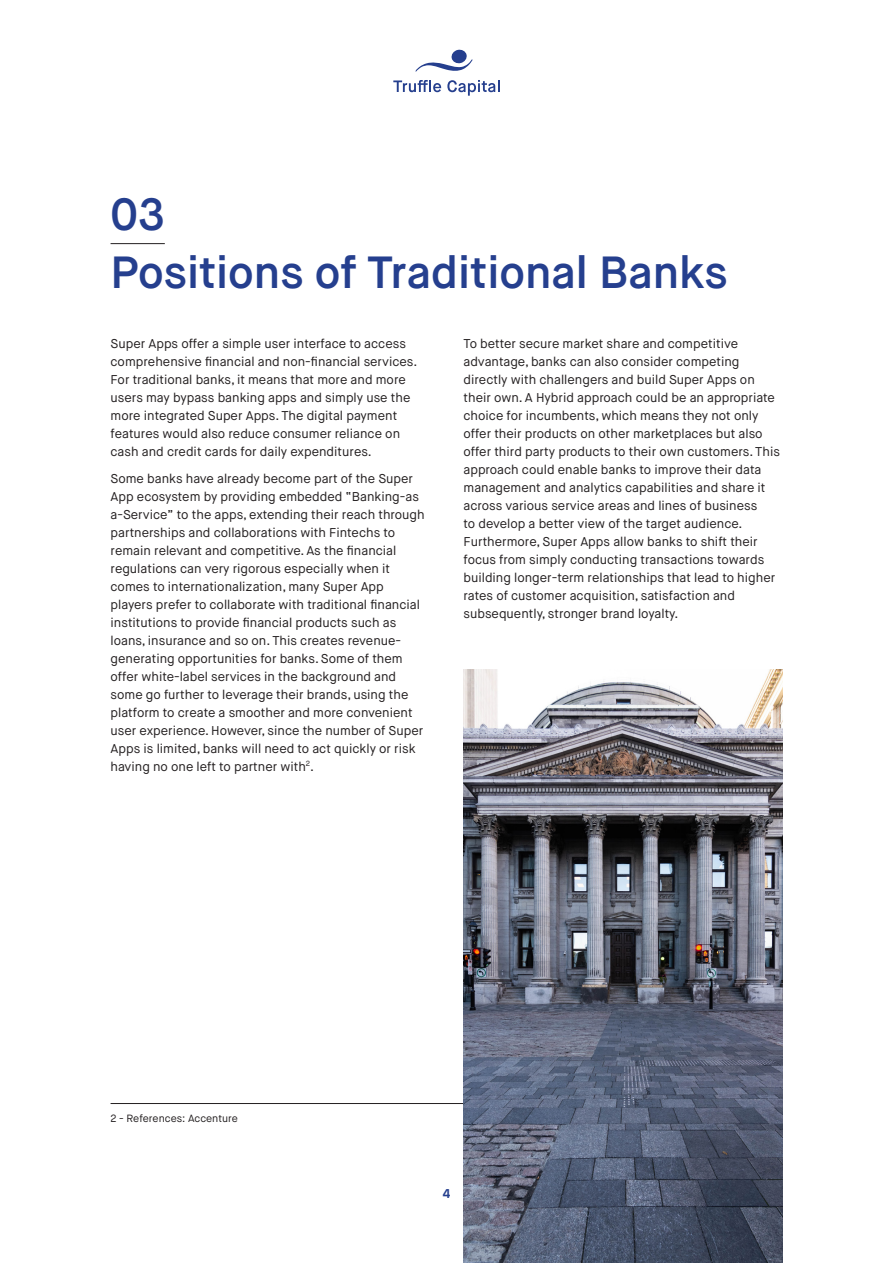
<style>
.page{position:relative;width:893px;height:1263px;background:#fff}
.page>*{position:absolute;margin:0;border:0;box-sizing:border-box;transform-origin:0 0}
.t1{font:600 45px "Maison Neue";color:#253f8e}
.t2{font:12.75px/18px "Maison Neue";color:#231f20}
.t3{font:700 12.75px "Maison Neue";color:#253f8e}
.t4{font:10.5px "Maison Neue";color:#231f20}
</style>
<div class="page">
<svg style="left:447px;top:80px;width:53px;height:16px"></svg>
<svg style="left:415px;top:49px;width:58px;height:23px"></svg>
<svg style="left:393px;top:80px;width:48px;height:12px"></svg>
<hr style="left:111px;top:1103px;width:671px;height:1px;background:#231f20">
<hr style="left:111px;top:243px;width:54px;height:1px;background:#231f20">
<img style="left:463px;top:670px;width:319px;height:593px">
<p class="t1" style="left:111px;top:186px;width:56px">03</p>
<p class="t1" style="left:111px;top:243px;width:619px">Positions of Traditional Banks</p>
<p class="t2" style="left:111px;top:335px;width:308px">Super Apps offer a simple user interface to access comprehensive financial and non-financial services.<br>For traditional banks, it means that more and more users may bypass banking apps and simply use the more integrated Super Apps. The digital payment features would also reduce consumer reliance on cash and credit cards for daily expenditures.</p>
<p class="t2" style="left:111px;top:469px;width:316px">Some banks have already become part of the Super App ecosystem by providing embedded “Banking-as a-Service” to the apps, extending their reach through partnerships and collaborations with Fintechs to remain relevant and competitive. As the financial regulations can very rigorous especially when it comes to internationalization, many Super App players prefer to collaborate with traditional financial institutions to provide financial products such as loans, insurance and so on. This creates revenue&shy;generating opportunities for banks. Some of them offer white-label services in the background and some go further to leverage their brands, using the platform to create a smoother and more convenient user experience. However, since the number of Super Apps is limited, banks will need to act quickly or risk having no one left to partner with<sup>2</sup>.</p>
<p class="t2" style="left:463px;top:335px;width:318px">To better secure market share and competitive advantage, banks can also consider competing directly with challengers and build Super Apps on their own. A Hybrid approach could be an appropriate choice for incumbents, which means they not only offer their products on other marketplaces but also offer third party products to their own customers. This approach could enable banks to improve their data management and analytics capabilities and share it across various service areas and lines of business<br>to develop a better view of the target audience.<br>Furthermore, Super Apps allow banks to shift their focus from simply conducting transactions towards building longer-term relationships that lead to higher rates of customer acquisition, satisfaction and subsequently, stronger brand loyalty.</p>
<p class="t4" style="left:111px;top:1112px;width:129px">2 - References: Accenture</p>
<p class="t3" style="left:443px;top:1186px;width:9px">4</p>
</div>
